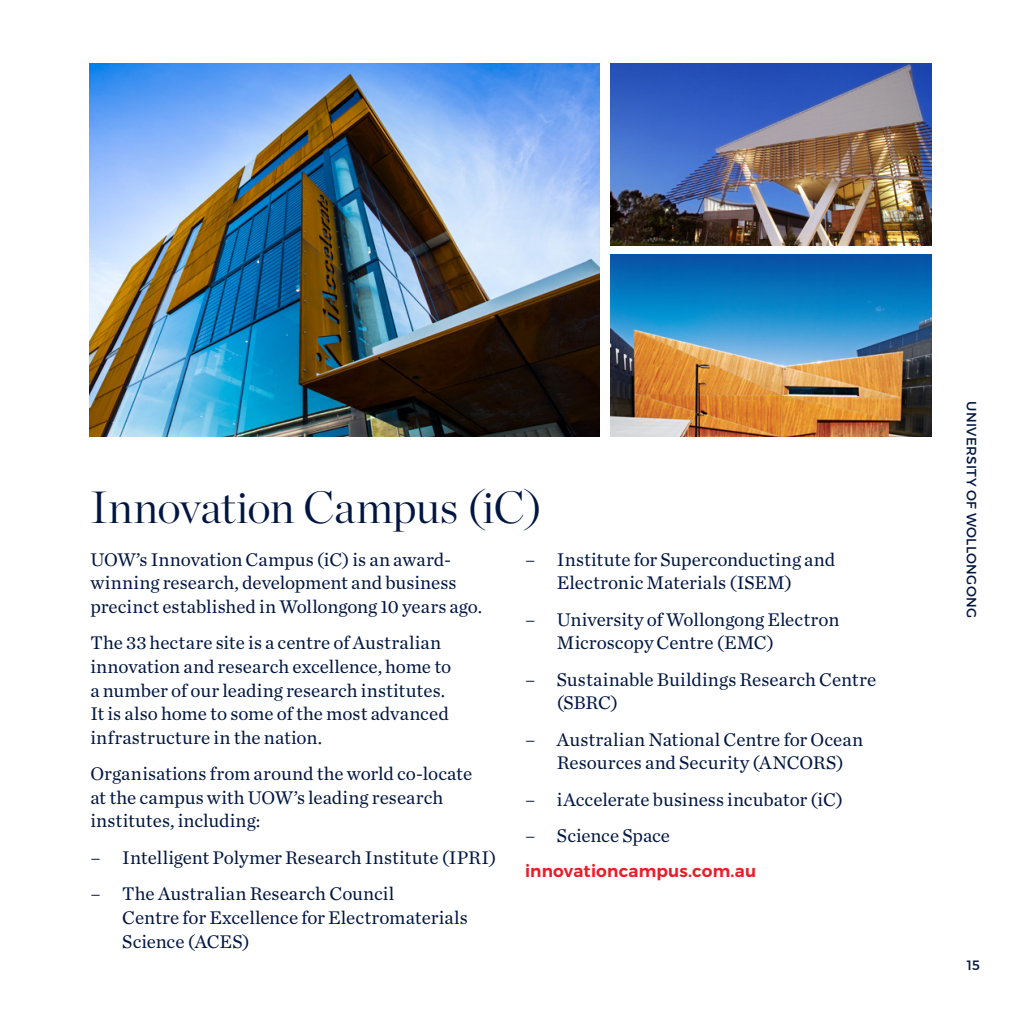
<style>
.page{position:relative;width:1021px;height:1021px;background:#fff}
.page>*{position:absolute;margin:0;border:0;box-sizing:border-box;transform-origin:0 0}
.t1{font:300 45px "Chronicle Display";letter-spacing:-.01em;color:#001641}
.t2{font:19.12px/23.6px "Chronicle Text G1";color:#001641}
.t3{font:600 16.88px "Montserrat";letter-spacing:.01em;color:#ed1c29}
.t4{font:13.5px "Montserrat";letter-spacing:.025em;color:#001641}
</style>
<div class="page">
<img style="left:89px;top:64px;width:511px;height:372px">
<img style="left:610px;top:64px;width:321px;height:182px">
<img style="left:610px;top:254px;width:321px;height:182px">
<h1 class="t1" style="left:90px;top:473px;width:453px">Innovation Campus (iC)</h1>
<p class="t2" style="left:90px;top:546px;width:393px">UOW’s Innovation Campus (iC) is an award&shy;winning research, development and business precinct established in Wollongong 10 years ago.</p>
<p class="t2" style="left:90px;top:630px;width:362px">The 33 hectare site is a centre of Australian innovation and research excellence, home to a number of our leading research institutes.<br>It is also home to some of the most advanced infrastructure in the nation.</p>
<p class="t2" style="left:90px;top:761px;width:383px">Organisations from around the world co-locate at the campus with UOW’s leading research institutes, including:</p>
<p class="t2" style="left:90px;top:844px;width:407px">– Intelligent Polymer Research Institute (IPRI)</p>
<p class="t2" style="left:122px;top:881px;width:347px;text-indent:-32px">– The Australian Research Council<br>Centre for Excellence for Electromaterials<br>Science (ACES)</p>
<p class="t2" style="left:525px;top:546px;width:312px;text-align:center">– Institute for Superconducting and<br>Electronic Materials (ISEM)</p>
<p class="t2" style="left:557px;top:606px;width:284px;text-indent:-32px">– University of Wollongong Electron<br>Microscopy Centre (EMC)</p>
<p class="t2" style="left:557px;top:666px;width:321px;text-indent:-32px">– Sustainable Buildings Research Centre (SBRC)</p>
<p class="t2" style="left:557px;top:726px;width:308px;text-indent:-32px">– Australian National Centre for Ocean<br>Resources and Security (ANCORS)</p>
<p class="t2" style="left:525px;top:786px;width:319px">– iAccelerate business incubator (iC)</p>
<p class="t2" style="left:525px;top:822px;width:146px">– Science Space</p>
<p class="t3" style="left:525px;top:861px;width:233px">innovationcampus.com.au</p>
<p class="t4" style="left:979px;top:401px;width:218px;rotate:90deg">UNIVERSITY OF WOLLONGONG</p>
<p class="t4" style="left:966px;top:956px;width:15px">15</p>
</div>
